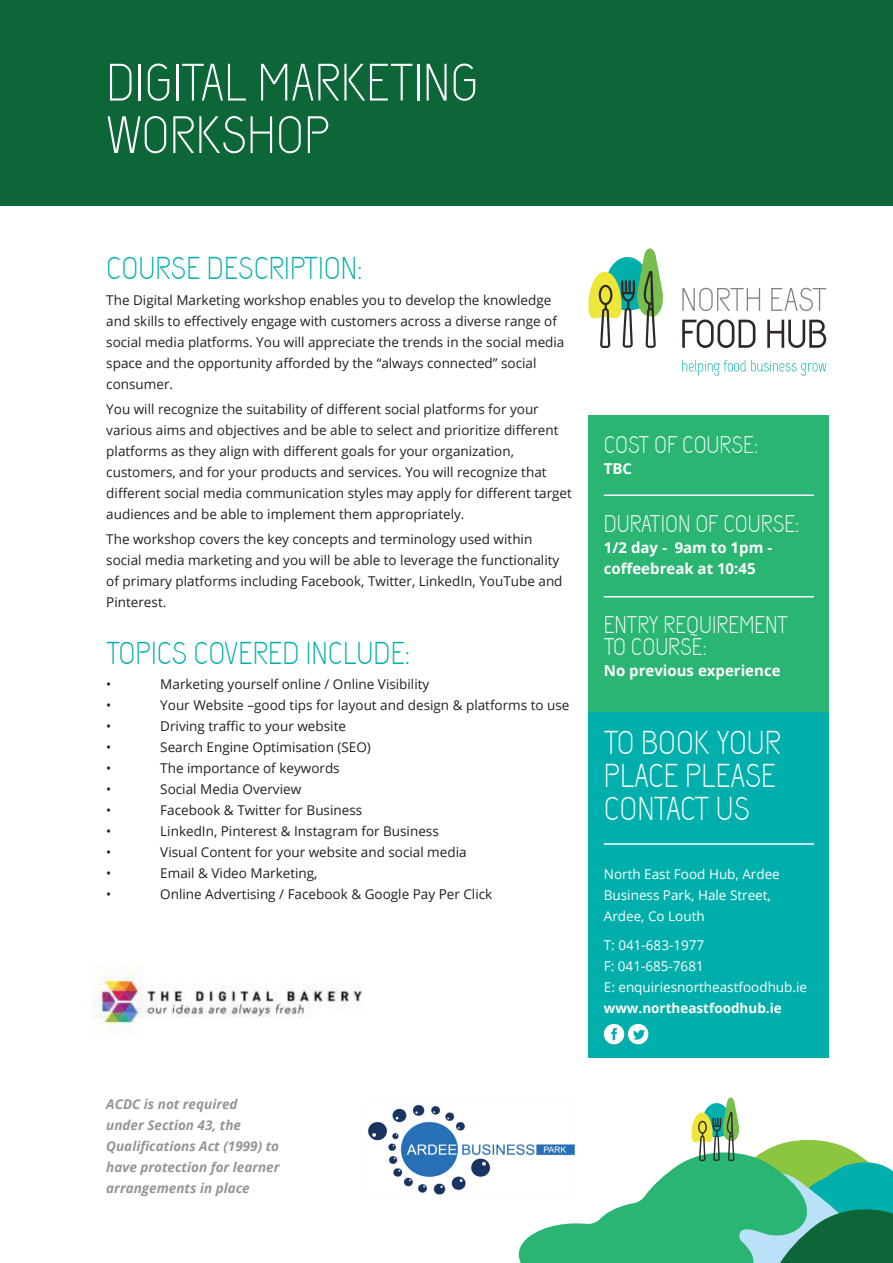
<style>
.page{position:relative;width:893px;height:1263px;background:#fff}
.page>*{position:absolute;margin:0;border:0;box-sizing:border-box;transform-origin:0 0}
.t1{font:52.5px/52.5px "Capsuula";color:#fff}
.t2{font:33px/33px "Capsuula";color:#fff}
.t3{font:31.5px "Capsuula";color:#00afab}
.t4{font:24px/22.5px "Capsuula";color:#fff}
.t5{font:700 15px/21px "Open Sans";color:#fff}
.t6{font:13.5px/21px "Open Sans";color:#231f20}
.t7{font:13.5px/21px "Open Sans";color:#fff}
.t8{font:italic 700 13.5px/21px "Open Sans";color:#939598}
.t9{font:700 13.5px "Open Sans";color:#fff}
</style>
<div class="page">
<img style="left:368px;top:1104px;width:150px;height:91px">
<svg style="left:518px;top:1097px;width:375px;height:166px"></svg>
<div style="left:588px;top:711px;width:241px;height:346px;background:#00afab"></div>
<svg style="left:604px;top:1024px;width:44px;height:20px"></svg>
<hr style="left:604px;top:843px;width:210px;height:2px;background:#fff">
<svg style="left:682px;top:288px;width:78px;height:23px"></svg>
<svg style="left:771px;top:288px;width:55px;height:23px"></svg>
<svg style="left:682px;top:319px;width:73px;height:29px"></svg>
<svg style="left:767px;top:320px;width:59px;height:28px"></svg>
<svg style="left:682px;top:360px;width:144px;height:16px"></svg>
<svg style="left:588px;top:248px;width:75px;height:100px"></svg>
<div style="left:588px;top:415px;width:241px;height:297px;background:#2bb572"></div>
<hr style="left:604px;top:494px;width:210px;height:2px;background:#fff">
<hr style="left:604px;top:596px;width:210px;height:1px;background:#fff">
<div style="left:0;top:0;width:893px;height:205px;background:#0c6638"></div>
<img style="left:92px;top:966px;width:270px;height:68px">
<p class="t1" style="left:106px;top:61px;width:374px">DIGITAL MARKETING<br>WORKSHOP</p>
<p class="t3" style="left:106px;top:250px;width:258px">COURSE DESCRIPTION:</p>
<p class="t6" style="left:106px;top:289px;width:460px">The Digital Marketing workshop enables you to develop the knowledge and skills to effectively engage with customers across a diverse range of social media platforms. You will appreciate the trends in the social media space and the opportunity afforded by the “always connected” social consumer.</p>
<p class="t6" style="left:106px;top:398px;width:467px">You will recognize the suitability of different social platforms for your various aims and objectives and be able to select and prioritize different platforms as they align with different goals for your organization, customers, and for your products and services. You will recognize that different social media communication styles may apply for different target audiences and be able to implement them appropriately.</p>
<p class="t6" style="left:106px;top:528px;width:458px">The workshop covers the key concepts and terminology used within social media marketing and you will be able to leverage the functionality of primary platforms including Facebook, Twitter, LinkedIn, YouTube and Pinterest.</p>
<p class="t3" style="left:106px;top:635px;width:305px">TOPICS COVERED INCLUDE:</p>
<p class="t6" style="left:106px;top:673px;width:7px">•</p>
<p class="t6" style="left:160px;top:673px;width:271px">Marketing yourself online / Online Visibility</p>
<p class="t6" style="left:106px;top:694px;width:7px">•</p>
<p class="t6" style="left:160px;top:694px;width:411px">Your Website –good tips for layout and design &amp; platforms to use</p>
<p class="t6" style="left:106px;top:715px;width:7px">•</p>
<p class="t6" style="left:160px;top:715px;width:187px">Driving traffic to your website</p>
<p class="t6" style="left:106px;top:736px;width:7px">•</p>
<p class="t6" style="left:160px;top:736px;width:212px">Search Engine Optimisation (SEO)</p>
<p class="t6" style="left:106px;top:757px;width:7px">•</p>
<p class="t6" style="left:160px;top:757px;width:181px">The importance of keywords</p>
<p class="t6" style="left:106px;top:778px;width:7px">•</p>
<p class="t6" style="left:160px;top:778px;width:142px">Social Media Overview</p>
<p class="t6" style="left:106px;top:799px;width:7px">•</p>
<p class="t6" style="left:160px;top:799px;width:203px">Facebook &amp; Twitter for Business</p>
<p class="t6" style="left:106px;top:820px;width:7px">•</p>
<p class="t6" style="left:160px;top:820px;width:280px">LinkedIn, Pinterest &amp; Instagram for Business</p>
<p class="t6" style="left:106px;top:841px;width:7px">•</p>
<p class="t6" style="left:160px;top:841px;width:308px">Visual Content for your website and social media</p>
<p class="t6" style="left:106px;top:862px;width:7px">•</p>
<p class="t6" style="left:160px;top:862px;width:159px">Email &amp; Video Marketing,</p>
<p class="t6" style="left:106px;top:883px;width:7px">•</p>
<p class="t6" style="left:160px;top:883px;width:333px">Online Advertising / Facebook &amp; Google Pay Per Click</p>
<p class="t4" style="left:604px;top:435px;width:156px">COST OF COURSE:</p>
<p class="t5" style="left:604px;top:457px;width:30px">TBC</p>
<p class="t4" style="left:604px;top:515px;width:197px">DURATION OF COURSE:</p>
<p class="t5" style="left:604px;top:537px;width:170px">1/2 day - 9am to 1pm - coffeebreak at 10:45</p>
<p class="t4" style="left:604px;top:615px;width:186px">ENTRY REQUIREMENT<br>TO COURSE:</p>
<p class="t5" style="left:604px;top:660px;width:178px">No previous experience</p>
<h2 class="t2" style="left:604px;top:729px;width:179px">TO BOOK YOUR<br>PLACE PLEASE<br>CONTACT US</h2>
<p class="t7" style="left:604px;top:863px;width:178px">North East Food Hub, Ardee<br>Business Park, Hale Street,<br>Ardee, Co Louth</p>
<p class="t7" style="left:604px;top:934px;width:205px">T: 041-683-1977<br>F: 041-685-7681<br>E: enquiriesnortheastfoodhub.ie</p>
<p class="t9" style="left:604px;top:999px;width:180px">www.northeastfoodhub.ie</p>
<p class="t8" style="left:106px;top:1093px;width:175px">ACDC is not required<br>under Section 43, the<br>Qualifications Act (1999) to have protection for learner arrangements in place</p>
</div>
